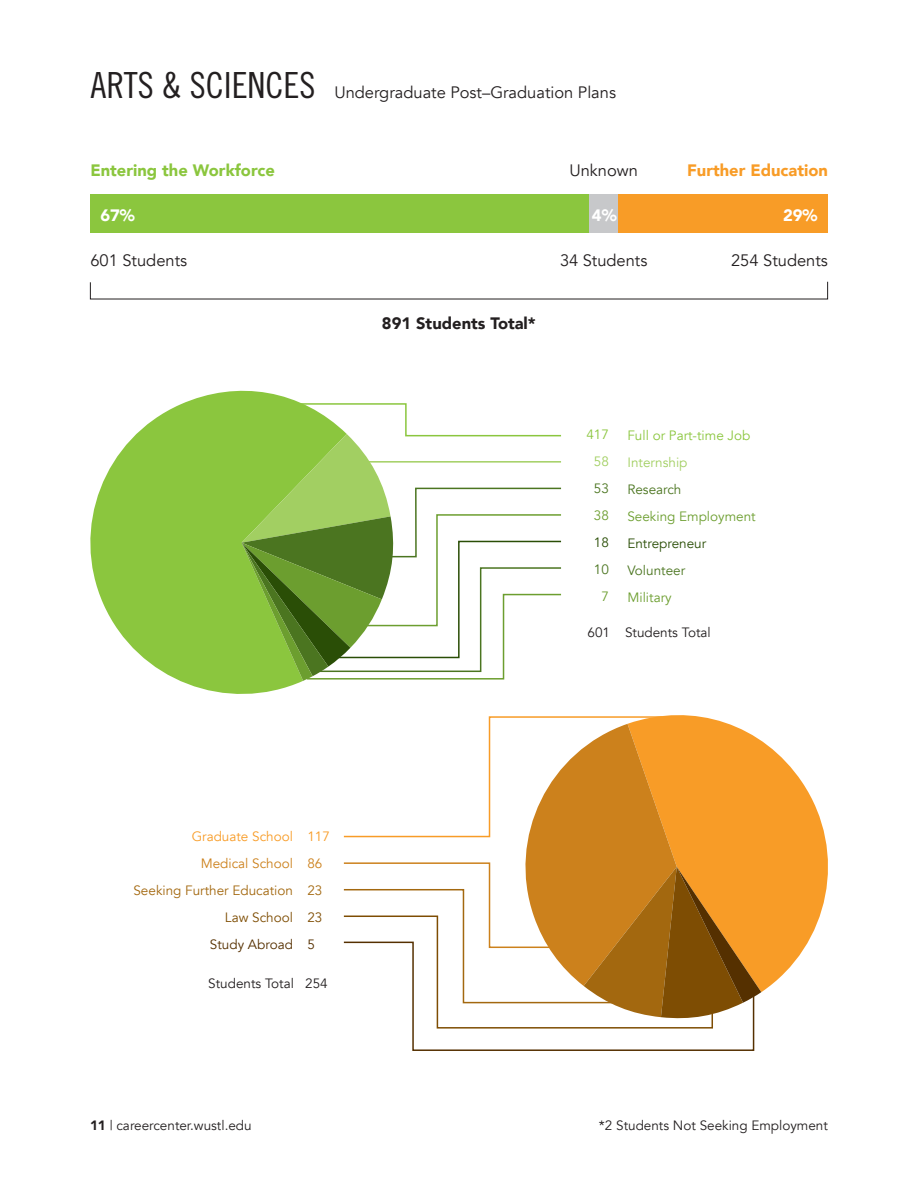
<style>
.page{position:relative;width:918px;height:1188px;background:#fff}
.page>*{position:absolute;margin:0;border:0;box-sizing:border-box;transform-origin:0 0}
.t1{font:36px "Trade Gothic LT Std Cn 18";color:#231f20}
.t2{font:16.5px "Avenir";color:#231f20}
.t3{font:900 16.5px "Avenir";color:#8bc63e}
.t4{font:900 16.5px "Avenir";color:#231f20}
.t5{font:900 16.5px "Avenir";color:#f89c27}
.t6{font:900 16.5px "Avenir";color:#fff}
.t7{font:13.5px "Avenir";color:#231f20}
.t8{font:13.5px/27px "Avenir";color:#a3680f;text-align:right}
.t9{font:13.5px "Avenir";color:#6c9e2f}
.t10{font:13.5px "Avenir";color:#8bc63e}
.t11{font:13.5px "Avenir";color:#4b7520}
.t12{font:13.5px "Avenir";color:#f89c27}
.t13{font:13.5px "Avenir";color:#cc811c}
.t14{font:13.5px "Avenir";color:#2a4e06}
.t15{font:13.5px "Avenir";color:#553000}
.t16{font:13.5px "Avenir";color:#a2cf62}
.s1{color:#7e4d03}
.s2{font-weight:900}
</style>
<div class="page">
<svg style="left:343px;top:716px;width:285px;height:122px"></svg>
<svg style="left:412px;top:1029px;width:343px;height:22px"></svg>
<svg style="left:628px;top:715px;width:200px;height:277px;fill:#f89c27"></svg>
<svg style="left:507px;top:724px;width:170px;height:138px;fill:#cc811c"></svg>
<svg style="left:343px;top:862px;width:418px;height:167px"></svg>
<div style="left:617px;top:194px;width:211px;height:38px;background:#f89c27"></div>
<div style="left:589px;top:194px;width:28px;height:38px;background:#c7c8ca"></div>
<div style="left:90px;top:194px;width:499px;height:38px;background:#8bc63e"></div>
<svg style="left:90px;top:281px;width:738px;height:19px"></svg>
<svg style="left:90px;top:390px;width:213px;height:304px;fill:#8bc63e"></svg>
<svg style="left:242px;top:402px;width:320px;height:279px"></svg>
<p class="t1" style="left:90px;top:64px;width:227px">ARTS &amp; SCIENCES</p>
<p class="t2" style="left:334px;top:82px;width:283px">Undergraduate Post–Graduation Plans</p>
<p class="t3" style="left:90px;top:156px;width:186px">Entering the Workforce</p>
<p class="t2" style="left:569px;top:161px;width:70px">Unknown</p>
<p class="t5" style="left:687px;top:156px;width:142px">Further Education</p>
<p class="t6" style="left:100px;top:201px;width:36px">67%</p>
<p class="t6" style="left:592px;top:201px;width:26px">4%</p>
<p class="t6" style="left:783px;top:201px;width:36px">29%</p>
<p class="t2" style="left:90px;top:250px;width:98px">601 Students</p>
<p class="t2" style="left:560px;top:250px;width:89px">34 Students</p>
<p class="t4" style="left:382px;top:309px;width:155px">891 Students Total*</p>
<p class="t2" style="left:731px;top:250px;width:98px">254 Students</p>
<p class="t12" style="left:192px;top:829px;width:103px">Graduate School</p>
<p class="t13" style="left:201px;top:856px;width:94px">Medical School</p>
<p class="t8" style="left:133px;top:877px;width:161px">Seeking Further Education<br><span class="s1">Law School</span></p>
<p class="t15" style="left:210px;top:937px;width:85px">Study Abroad</p>
<p class="t12" style="left:307px;top:828px;width:24px">117</p>
<p class="t13" style="left:307px;top:855px;width:17px">86</p>
<p class="t8" style="left:307px;top:877px;width:17px;text-align:left">23<br><span class="s1">23</span></p>
<p class="t15" style="left:307px;top:936px;width:9px">5</p>
<p class="t7" style="left:208px;top:975px;width:121px">Students Total 254</p>
<p class="t7" style="left:90px;top:1117px;width:163px"><span class="s2">11</span> | careercenter.wustl.edu</p>
<p class="t10" style="left:627px;top:427px;width:124px">Full or Part-time Job</p>
<p class="t16" style="left:627px;top:454px;width:62px">Internship</p>
<p class="t11" style="left:627px;top:481px;width:56px">Research</p>
<p class="t9" style="left:627px;top:508px;width:130px">Seeking Employment</p>
<p class="t14" style="left:627px;top:535px;width:80px">Entrepreneur</p>
<p class="t11" style="left:627px;top:562px;width:59px">Volunteer</p>
<p class="t9" style="left:627px;top:589px;width:46px">Military</p>
<p class="t10" style="left:586px;top:427px;width:24px">417</p>
<p class="t16" style="left:594px;top:454px;width:17px">58</p>
<p class="t11" style="left:594px;top:481px;width:17px">53</p>
<p class="t9" style="left:594px;top:508px;width:17px">38</p>
<p class="t14" style="left:594px;top:535px;width:17px">18</p>
<p class="t11" style="left:594px;top:562px;width:17px">10</p>
<p class="t9" style="left:601px;top:589px;width:9px">7</p>
<p class="t7" style="left:588px;top:625px;width:125px">601 Students Total</p>
<p class="t7" style="left:599px;top:1117px;width:231px">*2 Students Not Seeking Employment</p>
</div>
